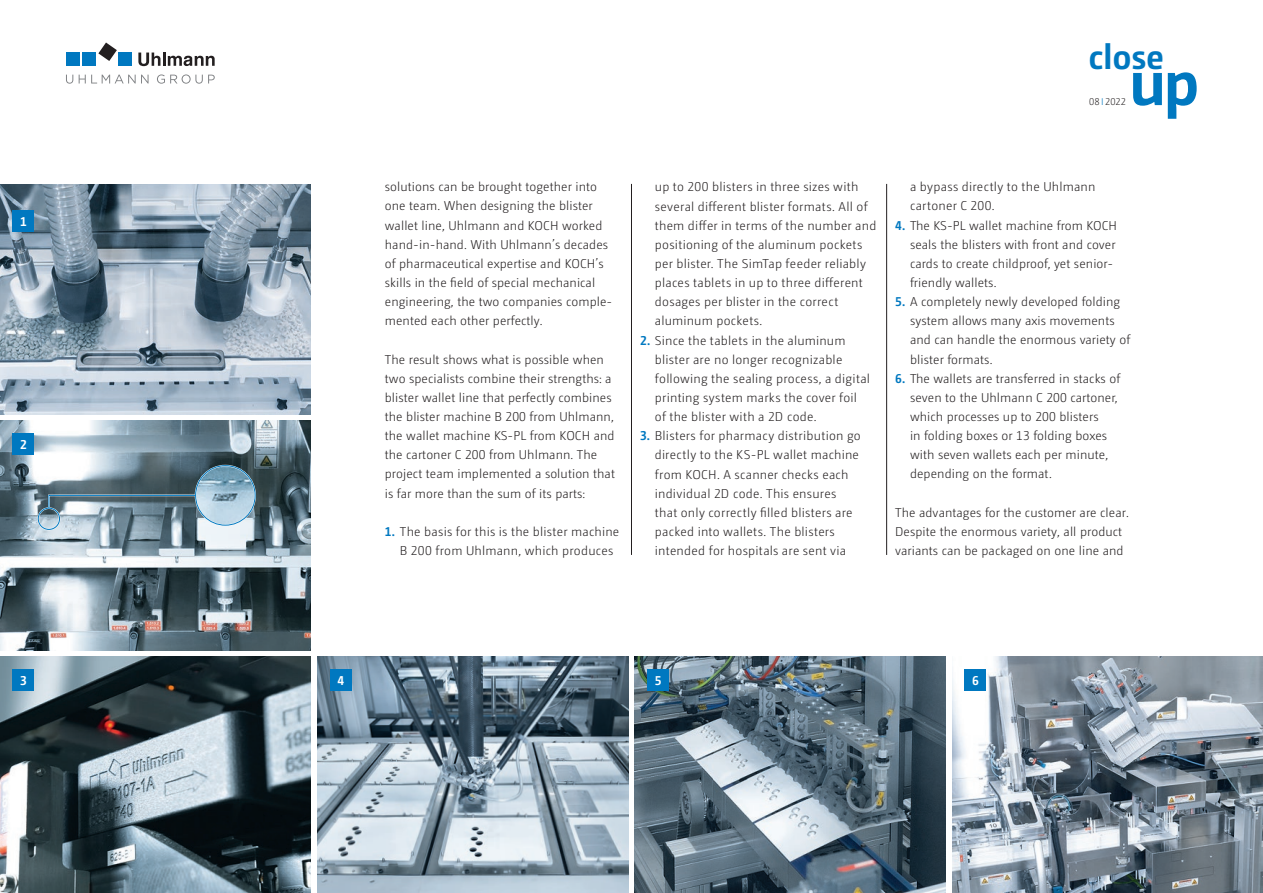
<style>
.page{position:relative;width:1263px;height:893px;background:#fff}
.page>*{position:absolute;margin:0;border:0;box-sizing:border-box;transform-origin:0 0}
.t1{font:700 64.8px "Camingo Dos Pro";color:#0078c0}
.t2{font:700 34.95px "Camingo Dos Pro";letter-spacing:-.01em;color:#0078c0}
.t3{font:300 12.75px/19.2px "Camingo Dos Pro";letter-spacing:.005em;color:#231f20}
.t4{font:700 12.75px "Camingo Dos Pro";color:#fff}
.t5{font:300 9.75px "Camingo Dos Pro";color:#231f20}
.s1{color:#0078c0}
.s2{font-weight:700;color:#0078c0}
</style>
<div class="page">
<svg style="left:98px;top:43px;width:19px;height:18px"></svg>
<div style="left:66px;top:52px;width:13px;height:14px;background:#0078c0"></div>
<div style="left:82px;top:52px;width:14px;height:14px;background:#0078c0"></div>
<div style="left:119px;top:52px;width:13px;height:14px;background:#0078c0"></div>
<svg style="left:138px;top:53px;width:77px;height:13px"></svg>
<svg style="left:66px;top:74px;width:149px;height:10px"></svg>
<img style="left:0;top:657px;width:311px;height:236px">
<img style="left:317px;top:657px;width:311px;height:236px">
<img style="left:635px;top:657px;width:311px;height:236px">
<img style="left:952px;top:657px;width:311px;height:236px">
<img style="left:0;top:421px;width:311px;height:230px">
<img style="left:0;top:185px;width:311px;height:230px">
<hr style="left:631px;top:184px;width:1px;height:371px;background:#231f20">
<hr style="left:886px;top:184px;width:1px;height:371px;background:#231f20">
<div style="left:13px;top:210px;width:21px;height:22px;background:#0078c0"></div>
<div style="left:13px;top:434px;width:21px;height:21px;background:#0078c0"></div>
<div style="left:13px;top:670px;width:21px;height:21px;background:#0078c0"></div>
<div style="left:330px;top:670px;width:21px;height:21px;background:#0078c0"></div>
<div style="left:647px;top:670px;width:22px;height:21px;background:#0078c0"></div>
<div style="left:965px;top:670px;width:21px;height:21px;background:#0078c0"></div>
<img style="left:196px;top:466px;width:59px;height:59px;border-radius:30px">
<div style="left:195px;top:465px;width:61px;height:61px;border:2px solid #fff;border-radius:50%"></div>
<div style="left:37px;top:507px;width:23px;height:23px;border:2px solid #fff;border-radius:50%"></div>
<div style="left:38px;top:508px;width:22px;height:22px;border:1px solid #0078c0;border-radius:50%"></div>
<svg style="left:47px;top:494px;width:150px;height:16px;background:#6e8794"></svg>
<div style="left:195px;top:465px;width:61px;height:61px;border:1px solid #0078c0;border-radius:50%"></div>
<p class="t4" style="left:20px;top:214px;width:8px">1</p>
<p class="t4" style="left:20px;top:437px;width:8px">2</p>
<h2 class="t2" style="left:1089px;top:35px;width:77px">close</h2>
<p class="t5" style="left:1089px;top:96px;width:38px">08 <span class="s1">I</span> 2022</p>
<h1 class="t1" style="left:1129px;top:43px;width:72px">up</h1>
<p class="t3" style="left:385px;top:177px;width:229px">solutions can be brought together into one team. When designing the blister wallet line, Uhlmann and KOCH worked hand-in-hand. With Uhlmann’s decades of pharmaceutical expertise and KOCH’s skills in the field of special mechanical engineering, the two companies comple&shy;mented each other perfectly.</p>
<p class="t3" style="left:385px;top:350px;width:232px">The result shows what is possible when two specialists combine their strengths: a blister wallet line that perfectly combines the blister machine B 200 from Uhlmann, the wallet machine KS-PL from KOCH and the cartoner C 200 from Uhlmann. The project team implemented a solution that is far more than the sum of its parts:</p>
<p class="t3" style="left:400px;top:522px;width:221px;text-indent:-15px"><span class="s2">1.</span> The basis for this is the blister machine<br>B 200 from Uhlmann, which produces</p>
<p class="t3" style="left:655px;top:177px;width:223px">up to 200 blisters in three sizes with several different blister formats. All of them differ in terms of the number and positioning of the aluminum pockets per blister. The SimTap feeder reliably places tablets in up to three different dosages per blister in the correct aluminum pockets.</p>
<p class="t3" style="left:655px;top:330px;width:217px;text-indent:-15px"><span class="s2">2.</span> Since the tablets in the aluminum blister are no longer recognizable following the sealing process, a digital printing system marks the cover foil of the blister with a 2D code.</p>
<p class="t3" style="left:655px;top:426px;width:207px;text-indent:-15px"><span class="s2">3.</span> Blisters for pharmacy distribution go directly to the KS-PL wallet machine from KOCH. A scanner checks each individual 2D code. This ensures that only correctly filled blisters are packed into wallets. The blisters intended for hospitals are sent via</p>
<p class="t3" style="left:910px;top:177px;width:187px">a bypass directly to the Uhlmann cartoner C 200.</p>
<p class="t3" style="left:910px;top:216px;width:208px;text-indent:-15px"><span class="s2">4.</span> The KS-PL wallet machine from KOCH seals the blisters with front and cover cards to create childproof, yet senior&shy;friendly wallets.</p>
<p class="t3" style="left:910px;top:292px;width:222px;text-indent:-15px"><span class="s2">5.</span> A completely newly developed folding system allows many axis movements and can handle the enormous variety of blister formats.</p>
<p class="t3" style="left:910px;top:369px;width:212px;text-indent:-15px"><span class="s2">6.</span> The wallets are transferred in stacks of seven to the Uhlmann C 200 cartoner, which processes up to 200 blisters<br>in folding boxes or 13 folding boxes with seven wallets each per minute, depending on the format.</p>
<p class="t3" style="left:895px;top:503px;width:235px">The advantages for the customer are clear.<br>Despite the enormous variety, all product variants can be packaged on one line and</p>
<p class="t4" style="left:20px;top:673px;width:8px">3</p>
<p class="t4" style="left:337px;top:673px;width:8px">4</p>
<p class="t4" style="left:655px;top:673px;width:8px">5</p>
<p class="t4" style="left:972px;top:673px;width:8px">6</p>
</div>
